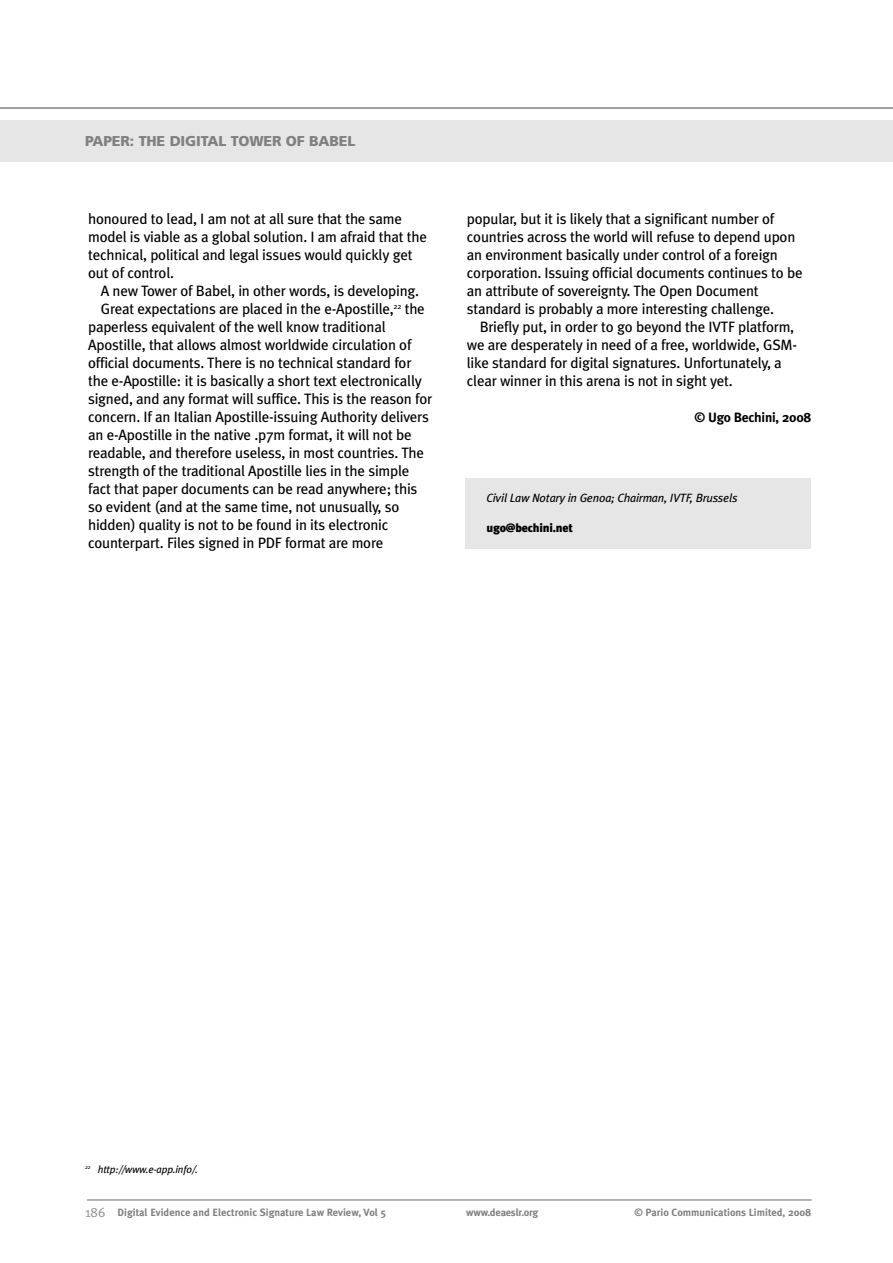
<style>
.page{position:relative;width:893px;height:1263px;background:#fff}
.page>*{position:absolute;margin:0;border:0;box-sizing:border-box;transform-origin:0 0}
.t1{font:15px/18px "Meta Plus";letter-spacing:-.015em;color:#000}
.t2{font:900 14.25px "Frutiger";letter-spacing:-.01em;color:#808080}
.t3{font:700 13.5px "Meta Plus";letter-spacing:-.015em;color:#000}
.t4{font:italic 12px "Meta Plus";letter-spacing:-.015em;color:#000}
.t5{font:900 12px "Meta Plus";letter-spacing:-.015em;color:#000}
.t6{font:700 10.5px "Meta Plus";color:#808080}
.t7{font:italic 10.5px "Meta Plus";letter-spacing:-.015em;color:#000}
.t8{font:700 10.5px "Meta Plus";letter-spacing:-.02em;color:#808080}
.s1{font-weight:400;font-size:13.5px;color:#999}
</style>
<div class="page">
<hr style="left:0;top:107px;width:893px;height:2px;background:#808080">
<div style="left:0;top:120px;width:893px;height:42px;background:#e6e6e6"></div>
<div style="left:465px;top:478px;width:345px;height:71px;background:#e6e6e6"></div>
<hr style="left:87px;top:1199px;width:725px;height:2px;background:#999">
<p class="t2" style="left:85px;top:135px;width:272px">PAPER: THE DIGITAL TOWER OF BABEL</p>
<p class="t1" style="left:88px;top:210px;width:340px">honoured to lead, I am not at all sure that the same model is viable as a global solution. I am afraid that the technical, political and legal issues would quickly get out of control.</p>
<p class="t1" style="left:101px;top:282px;width:320px">A new Tower of Babel, in other words, is developing.</p>
<p class="t1" style="left:101px;top:300px;width:326px">Great expectations are placed in the e-Apostille,<sup>22</sup> the</p>
<p class="t1" style="left:88px;top:318px;width:299px">paperless equivalent of the well know traditional</p>
<p class="t1" style="left:88px;top:336px;width:325px">Apostille, that allows almost worldwide circulation of</p>
<p class="t1" style="left:88px;top:354px;width:325px">official documents. There is no technical standard for</p>
<p class="t1" style="left:88px;top:372px;width:335px">the e-Apostille: it is basically a short text electronically</p>
<p class="t1" style="left:88px;top:390px;width:346px">signed, and any format will suffice. This is the reason for</p>
<p class="t1" style="left:88px;top:408px;width:342px">concern. If an Italian Apostille-issuing Authority delivers</p>
<p class="t1" style="left:88px;top:426px;width:325px">an e-Apostille in the native .p7m format, it will not be</p>
<p class="t1" style="left:88px;top:444px;width:338px">readable, and therefore useless, in most countries. The</p>
<p class="t1" style="left:88px;top:462px;width:323px">strength of the traditional Apostille lies in the simple</p>
<p class="t1" style="left:88px;top:480px;width:331px">fact that paper documents can be read anywhere; this</p>
<p class="t1" style="left:88px;top:498px;width:313px">so evident (and at the same time, not unusually, so</p>
<p class="t1" style="left:88px;top:516px;width:302px">hidden) quality is not to be found in its electronic</p>
<p class="t1" style="left:88px;top:534px;width:297px">counterpart. Files signed in PDF format are more</p>
<p class="t1" style="left:467px;top:210px;width:337px">popular, but it is likely that a significant number of countries across the world will refuse to depend upon an environment basically under control of a foreign corporation. Issuing official documents continues to be an attribute of sovereignty. The Open Document standard is probably a more interesting challenge.</p>
<p class="t1" style="left:467px;top:318px;width:332px;text-indent:13px">Briefly put, in order to go beyond the IVTF platform, we are desperately in need of a free, worldwide, GSM&shy;like standard for digital signatures. Unfortunately, a clear winner in this arena is not in sight yet.</p>
<p class="t3" style="left:694px;top:410px;width:119px">© Ugo Bechini, 2008</p>
<p class="t4" style="left:486px;top:491px;width:252px">Civil Law Notary in Genoa; Chairman, IVTF, Brussels</p>
<p class="t5" style="left:486px;top:521px;width:88px">ugo@bechini.net</p>
<p class="t7" style="left:85px;top:1163px;width:114px"><sup>22</sup> http://www.e-app.info/.</p>
<p class="t6" style="left:85px;top:1206px;width:302px"><span class="s1">186</span> Digital Evidence and Electronic Signature Law Review, Vol 5</p>
<p class="t8" style="left:466px;top:1206px;width:74px">www.deaeslr.org</p>
<p class="t6" style="left:634px;top:1206px;width:179px">© Pario Communications Limited, 2008</p>
</div>
